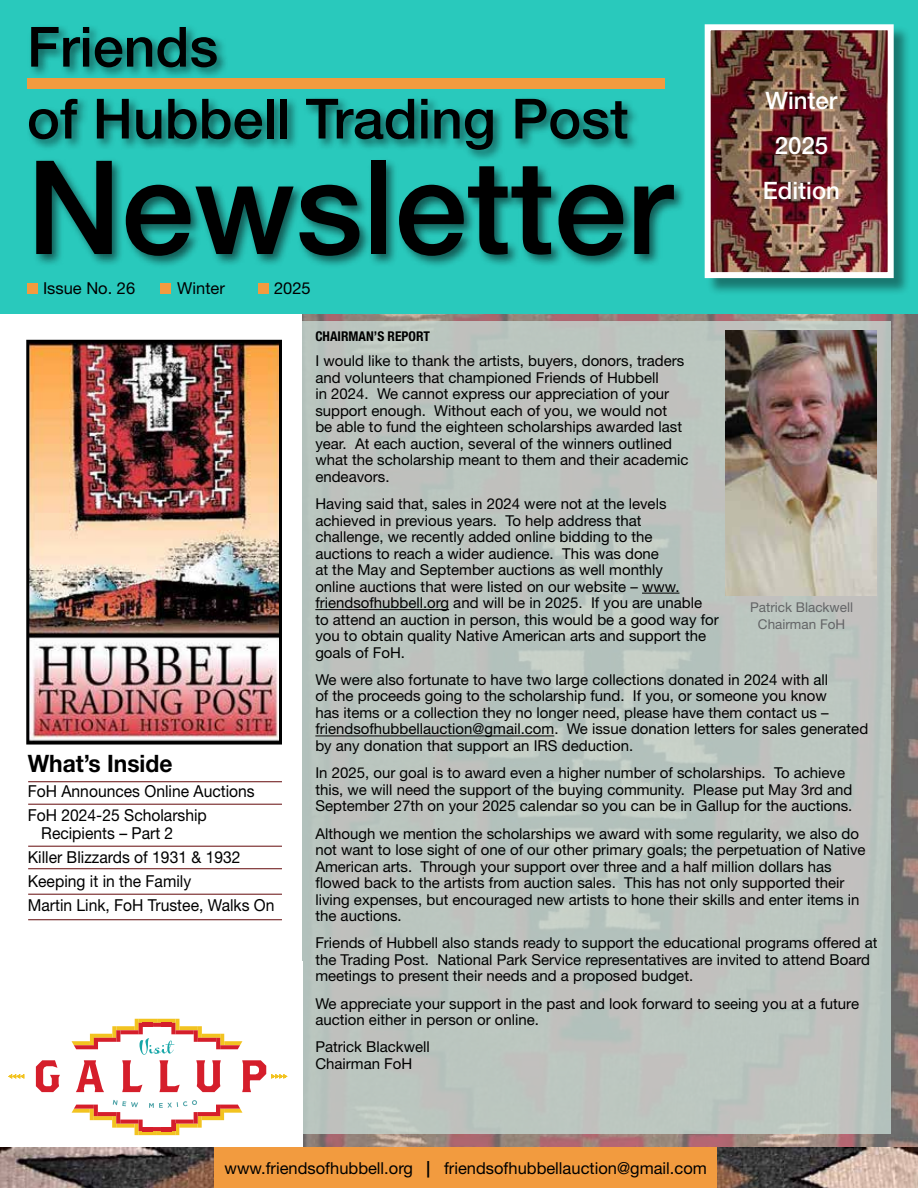
<style>
.page{position:relative;width:918px;height:1188px;background:#fff}
.page>*{position:absolute;margin:0;border:0;box-sizing:border-box;transform-origin:0 0}
.t1{font:500 130.5px "Helvetica Neue LT Std";color:#000}
.t2{font:500 55.5px/71.8px "Helvetica Neue LT Std";color:#000}
.t3{font:500 24px/45px "Helvetica Neue LT Std";color:#fff;text-align:center}
.t4{font:700 24px "Helvetica Neue LT Std";color:#000;scale:.95 1}
.t5{font:16.5px/24.3px "Helvetica Neue LT Std";color:#000;scale:.95 1}
.t6{font:16.5px "Helvetica Neue LT Std";color:#000}
.t7{font:15px/16.5px "Helvetica Neue LT Std";color:#000}
.t8{font:13.5px/16.5px "Helvetica Neue LT Std";color:#636466;text-align:center}
.t9{font:700 condensed 13.5px "Helvetica Neue LT Std";color:#000}
.s1{font-weight:700}
</style>
<div class="page">
<img style="left:302px;top:313px;width:616px;height:835px">
<div style="left:0;top:0;width:918px;height:313px;background:#29c9bc"></div>
<div style="left:706px;top:26px;width:205px;height:270px;background:#000;opacity:.4"></div>
<img style="left:712px;top:31px;width:175px;height:240px">
<div style="left:705px;top:24px;width:189px;height:254px;border:6px solid #fff"></div>
<div style="left:302px;top:322px;width:589px;height:812px;background:#bcc3be"></div>
<hr style="left:642px;top:593px;width:38px;height:1px;background:#000">
<hr style="left:315px;top:609px;width:134px;height:1px;background:#000">
<hr style="left:315px;top:736px;width:239px;height:1px;background:#000">
<img style="left:30px;top:344px;width:248px;height:397px">
<div style="left:26px;top:340px;width:256px;height:405px;border:3px solid #000"></div>
<img style="left:726px;top:330px;width:151px;height:265px">
<svg style="left:72px;top:1100px;width:170px;height:35px"></svg>
<svg style="left:36px;top:1060px;width:24px;height:32px"></svg>
<svg style="left:72px;top:1019px;width:216px;height:73px"></svg>
<svg style="left:8px;top:1074px;width:16px;height:5px"></svg>
<div style="left:27px;top:283px;width:11px;height:10px;background:#f29b3f"></div>
<div style="left:160px;top:283px;width:11px;height:10px;background:#f29b3f"></div>
<div style="left:258px;top:283px;width:11px;height:10px;background:#f29b3f"></div>
<div style="left:26px;top:24px;width:661px;height:244px;background:#000;opacity:.55"></div>
<div style="left:27px;top:78px;width:637px;height:11px;background:#f29b3f"></div>
<hr style="left:28px;top:868px;width:254px;height:1px;background:#752526">
<hr style="left:28px;top:804px;width:254px;height:1px;background:#752526">
<hr style="left:28px;top:846px;width:254px;height:1px;background:#752526">
<hr style="left:28px;top:894px;width:254px;height:1px;background:#752526">
<hr style="left:28px;top:781px;width:254px;height:1px;background:#752526">
<hr style="left:28px;top:919px;width:254px;height:1px;background:#752526">
<img style="left:0;top:1148px;width:918px;height:40px">
<div style="left:214px;top:1148px;width:503px;height:40px;background:#f29b3f"></div>
<h2 class="t2" style="left:27px;top:10px;width:603px">Friends<br>of Hubbell Trading Post</h2>
<h1 class="t1" style="left:27px;top:130px;width:647px">Newsletter</h1>
<p class="t6" style="left:43px;top:278px;width:94px">Issue No. 26</p>
<p class="t6" style="left:177px;top:278px;width:49px">Winter</p>
<p class="t6" style="left:274px;top:278px;width:38px">2025</p>
<h3 class="t3" style="left:763px;top:78px;width:79px">Winter<br>2025<br>Edition</h3>
<h3 class="t4" style="left:28px;top:749px;width:154px">What’s Inside</h3>
<p class="t5" style="left:28px;top:778px;width:241px">FoH Announces Online Auctions<br>FoH 2024-25 Scholarship</p>
<p class="t5" style="left:28px;top:820px;width:261px;text-indent:13px">Recipients – Part 2<br>Killer Blizzards of 1931 &amp; 1932<br>Keeping it in the Family<br>Martin Link, FoH Trustee, Walks On</p>
<p class="t9" style="left:315px;top:328px;width:116px">CHAIRMAN’S REPORT</p>
<p class="t7" style="left:315px;top:353px;width:375px">I would like to thank the artists, buyers, donors, traders and volunteers that championed Friends of Hubbell<br>in 2024. We cannot express our appreciation of your support enough. Without each of you, we would not<br>be able to fund the eighteen scholarships awarded last year. At each auction, several of the winners outlined what the scholarship meant to them and their academic endeavors.</p>
<p class="t7" style="left:315px;top:495px;width:405px">Having said that, sales in 2024 were not at the levels achieved in previous years. To help address that<br>challenge, we recently added online bidding to the<br>auctions to reach a wider audience. This was done<br>at the May and September auctions as well monthly<br>online auctions that were listed on our website – www. friendsofhubbell.org and will be in 2025. If you are unable to attend an auction in person, this would be a good way for you to obtain quality Native American arts and support the goals of FoH.</p>
<p class="t7" style="left:315px;top:671px;width:554px">We were also fortunate to have two large collections donated in 2024 with all<br>of the proceeds going to the scholarship fund. If you, or someone you know<br>has items or a collection they no longer need, please have them contact us – friendsofhubbellauction@gmail.com. We issue donation letters for sales generated by any donation that support an IRS deduction.</p>
<p class="t7" style="left:315px;top:764px;width:539px">In 2025, our goal is to award even a higher number of scholarships. To achieve this, we will need the support of the buying community. Please put May 3rd and<br>September 27th on your 2025 calendar so you can be in Gallup for the auctions.</p>
<p class="t7" style="left:315px;top:825px;width:552px">Although we mention the scholarships we award with some regularity, we also do not want to lose sight of one of our other primary goals; the perpetuation of Native American arts. Through your support over three and a half million dollars has !owed back to the artists from auction sales. This has not only supported their living expenses, but encouraged new artists to hone their skills and enter items in the auctions.</p>
<p class="t7" style="left:315px;top:935px;width:564px">Friends of Hubbell also stands ready to support the educational programs offered at the Trading Post. National Park Service representatives are invited to attend Board meetings to present their needs and a proposed budget.</p>
<p class="t7" style="left:315px;top:995px;width:545px">We appreciate your support in the past and look forward to seeing you at a future auction either in person or online.</p>
<p class="t7" style="left:315px;top:1039px;width:116px">Patrick Blackwell<br>Chairman FoH</p>
<p class="t8" style="left:750px;top:599px;width:104px">Patrick Blackwell<br>Chairman FoH</p>
<p class="t6" style="left:225px;top:1158px;width:484px">www.friendsofhubbell.org <span class="s1">|</span> friendsofhubbellauction@gmail.com</p>
</div>
